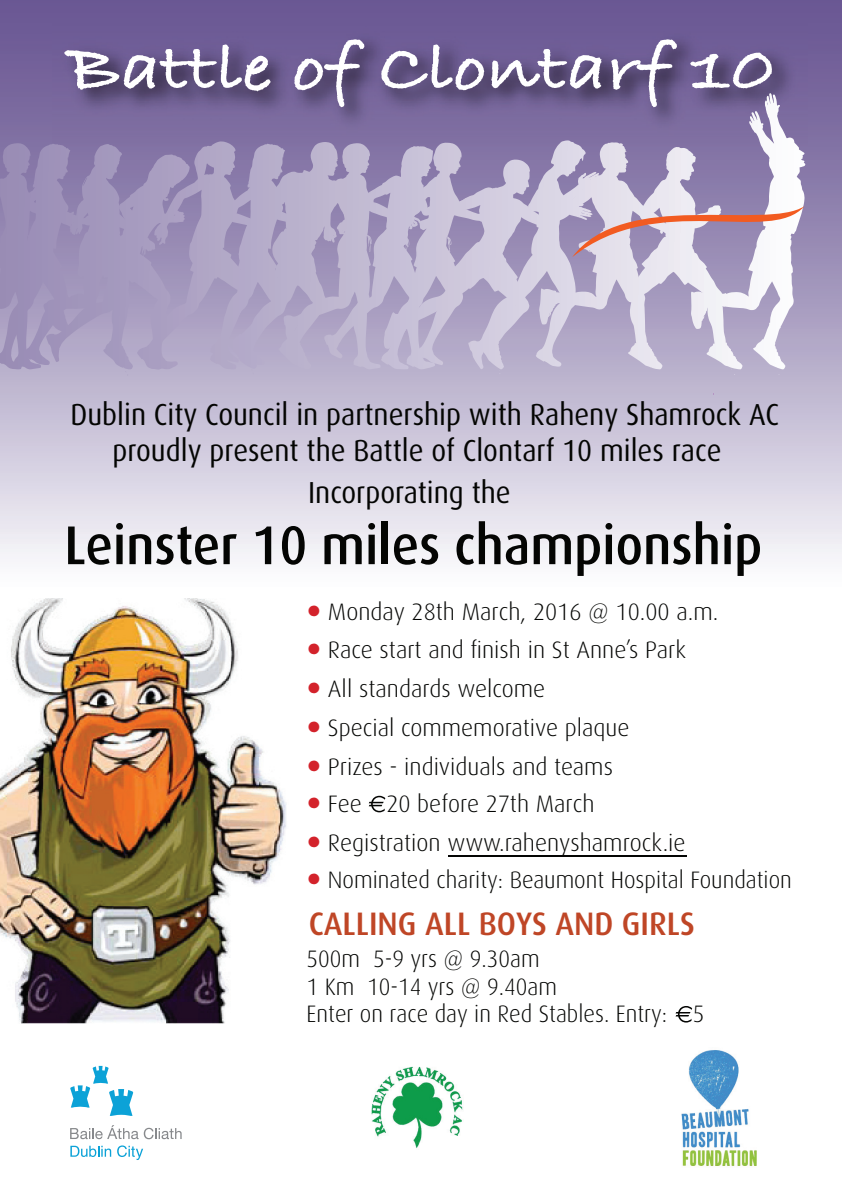
<style>
.page{position:relative;width:842px;height:1191px;background:#fff}
.page>*{position:absolute;margin:0;border:0;box-sizing:border-box;transform-origin:0 0}
.t1{font:69px "Bradley Hand ITCTT Bold";color:#fff;scale:1.14 1}
.t2{font:500 54.6px "Dax";color:#040503;scale:.93 1}
.t3{font:500 32.6px "Dax";color:#bf4626;scale:.96 1}
.t4{font:30.4px/36.4px "Dax";color:#040503;text-align:center;scale:.93 1}
.t5{font:300 23.8px "Dax";color:#040503}
.t6{font:300 23.8px/27.4px "Dax";color:#040503;scale:.96 1}
.s1{font-family:"Arial";font-weight:700;font-size:37px;color:#d3222b}
</style>
<div class="page">
<svg style="left:0;top:0;width:842px;height:559px;background:#c5bed5"></svg>
<hr style="left:448px;top:855px;width:238px;height:1px;background:#040503">
<svg style="left:369px;top:795px;width:16px;height:17px"></svg>
<img style="left:53px;top:22px;width:754px;height:124px">
<img style="left:0;top:598px;width:287px;height:426px">
<svg style="left:70px;top:1066px;width:64px;height:49px"></svg>
<svg style="left:70px;top:1125px;width:112px;height:14px"></svg>
<svg style="left:70px;top:1145px;width:41px;height:12px"></svg>
<svg style="left:117px;top:1145px;width:26px;height:15px"></svg>
<img style="left:371px;top:1066px;width:92px;height:82px">
<img style="left:681px;top:1050px;width:76px;height:116px">
<svg style="left:0;top:93px;width:805px;height:282px;background:#a99ebf"></svg>
<svg style="left:675px;top:1006px;width:17px;height:16px"></svg>
<h1 class="t1" style="left:67px;top:23px;width:622px">Battle of Clontarf 10</h1>
<p class="t4" style="left:71px;top:398px;width:763px">Dublin City Council in partnership with Raheny Shamrock AC proudly present the Battle of Clontarf 10 miles race</p>
<p class="t4" style="left:308px;top:476px;width:220px">Incorporating the</p>
<h2 class="t2" style="left:64px;top:513px;width:752px">Leinster 10 miles championship</h2>
<p class="t5" style="left:308px;top:602px;width:412px"><span class="s1">•</span> Monday 28th March, 2016 @ 10.00 a.m.</p>
<p class="t5" style="left:308px;top:640px;width:380px"><span class="s1">•</span> Race start and finish in St Anne’s Park</p>
<p class="t5" style="left:308px;top:679px;width:239px"><span class="s1">•</span> All standards welcome</p>
<p class="t5" style="left:308px;top:718px;width:324px"><span class="s1">•</span> Special commemorative plaque</p>
<p class="t5" style="left:308px;top:756px;width:307px"><span class="s1">•</span> Prizes - individuals and teams</p>
<p class="t5" style="left:308px;top:794px;width:289px"><span class="s1">•</span> Fee 20 before 27th March</p>
<p class="t5" style="left:308px;top:833px;width:380px"><span class="s1">•</span> Registration www.rahenyshamrock.ie</p>
<p class="t6" style="left:308px;top:869px;width:506px"><span class="s1">•</span> Nominated charity: Beaumont Hospital Foundation</p>
<h3 class="t3" style="left:309px;top:904px;width:404px">CALLING ALL BOYS AND GIRLS</h3>
<p class="t6" style="left:307px;top:947px;width:416px">500m 5-9 yrs @ 9.30am<br>1 Km 10-14 yrs @ 9.40am<br>Enter on race day in Red Stables. Entry: 5</p>
</div>
